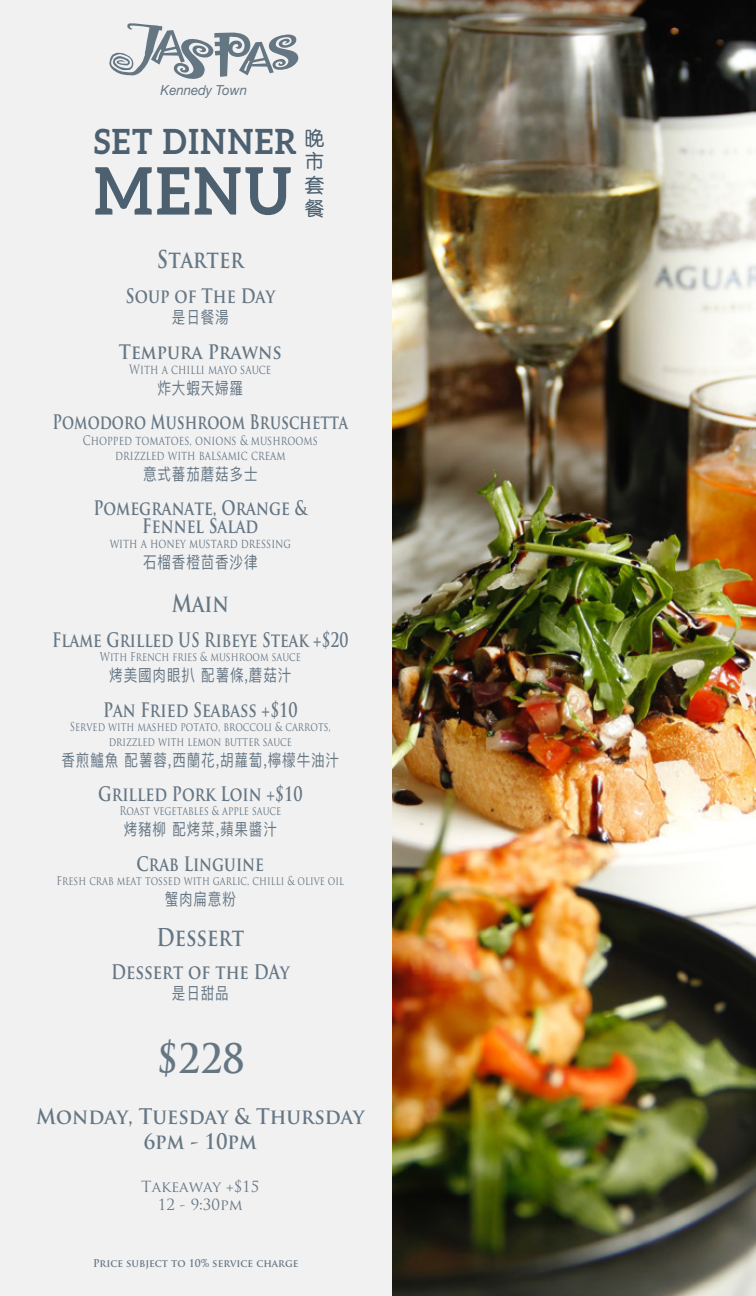
<style>
.page{position:relative;width:756px;height:1296px;background:#f1f1f2}
.page>*{position:absolute;margin:0;border:0;box-sizing:border-box;transform-origin:0 0}
.t1{font:700 65.55px "Aleo";color:#4c6070;scale:.92 1}
.t2{font:700 39.6px "Trajan Pro";color:#4c6070;scale:.93 1}
.t3{font:700 34.95px "Aleo";letter-spacing:.05em;color:#4c6070;scale:.92 1}
.t4{font:700 24px "Trajan Pro";color:#4c6070;scale:.82 1}
.t5{font:700 21px/25.2px "Trajan Pro";color:#4c6070;text-align:center;scale:.92 1}
.t6{font:700 19.65px "Trajan Pro";color:#4c6070;scale:.82 1}
.t7{font:700 19.5px/17.4px "Trajan Pro";color:#4c6070;text-align:center;scale:.79 1}
.t8{font:700 19.5px "Trajan Pro";color:#4c6070;scale:.77 1}
.t9{font:700 19.5px "Trajan Pro";color:#4c6070;scale:.75 1}
.t10{font:700 19.5px "Trajan Pro";color:#4c6070;scale:.88 1}
.t11{font:700 19.5px "Trajan Pro";color:#4c6070;scale:.82 1}
.t12{font:19.5px/23.4px "ST Yuanti TC Regular";color:#4c6070;text-align:justify}
.t13{font:16.65px "Ping Fang HK";letter-spacing:.06em;color:#4c6070;scale:.82 1}
.t14{font:15px/18px "Trajan Pro";color:#4c6070;text-align:center}
.t15{font:italic 13.95px "Helvetica Neue LT Std";color:#4c6070;scale:.95 1}
.t16{font:12.75px/15.3px "Trajan Pro";color:#4c6070;text-align:center;scale:.78 1}
.t17{font:12px/14.4px "Trajan Pro";color:#4c6070;text-align:center;scale:.78 1}
.t18{font:700 10.5px "Trajan Pro";color:#4c6070;scale:.95 1}
</style>
<div class="page">
<svg style="left:109px;top:23px;width:189px;height:56px"></svg>
<img style="left:393px;top:0;width:363px;height:1296px">
<p class="t15" style="left:161px;top:81px;width:93px">Kennedy Town</p>
<h3 class="t3" style="left:94px;top:120px;width:222px">SET DINNER</h3>
<h1 class="t1" style="left:94px;top:151px;width:216px">MENU</h1>
<h3 class="t12" style="left:305px;top:125px;width:21px">晚市套餐</h3>
<h3 class="t4" style="left:157px;top:244px;width:107px">Starter</h3>
<h3 class="t11" style="left:126px;top:284px;width:184px">Soup of The Day</h3>
<h3 class="t13" style="left:172px;top:307px;width:71px">是日餐湯</h3>
<h3 class="t10" style="left:119px;top:339px;width:187px">Tempura Prawns</h3>
<p class="t16" style="left:129px;top:361px;width:184px">With a chilli mayo sauce</p>
<h3 class="t13" style="left:157px;top:378px;width:106px">炸大蝦天婦羅</h3>
<h3 class="t9" style="left:53px;top:410px;width:396px">Pomodoro Mushroom Bruschetta</h3>
<p class="t16" style="left:83px;top:432px;width:303px">Chopped tomatoes, onions &amp; mushrooms drizzled with balsamic cream</p>
<h3 class="t13" style="left:143px;top:464px;width:141px">意式蕃茄蘑菇多士</h3>
<h3 class="t7" style="left:93px;top:500px;width:272px">Pomegranate, Orange &amp;<br>Fennel Salad</h3>
<p class="t16" style="left:110px;top:536px;width:234px">with a honey mustard dressing</p>
<h3 class="t13" style="left:143px;top:552px;width:141px">石榴香橙茴香沙律</h3>
<h3 class="t4" style="left:172px;top:588px;width:71px">Main</h3>
<h3 class="t8" style="left:52px;top:628px;width:386px">Flame Grilled US Ribeye Steak +$20</h3>
<p class="t17" style="left:100px;top:650px;width:259px">With French fries &amp; mushroom sauce</p>
<h3 class="t13" style="left:109px;top:665px;width:224px">烤美國肉眼扒 配薯條,蘑菇汁</h3>
<h3 class="t7" style="left:103px;top:701px;width:248px">Pan Fried Seabass +$10</h3>
<p class="t17" style="left:70px;top:720px;width:336px">Served with mashed potato, broccoli &amp; carrots, drizzled with lemon butter sauce</p>
<h3 class="t13" style="left:62px;top:749px;width:340px">香煎鱸魚 配薯蓉,西蘭花,胡蘿蔔,檸檬牛油汁</h3>
<h3 class="t7" style="left:98px;top:785px;width:260px">Grilled Pork Loin +$10</h3>
<p class="t17" style="left:119px;top:804px;width:209px">Roast vegetables &amp; apple sauce</p>
<h3 class="t13" style="left:124px;top:819px;width:189px">烤豬柳 配烤菜,蘋果醬汁</h3>
<h3 class="t7" style="left:137px;top:855px;width:163px">Crab Linguine</h3>
<p class="t17" style="left:57px;top:874px;width:370px">Fresh crab meat tossed with garlic, chilli &amp; olive oil</p>
<h3 class="t13" style="left:165px;top:889px;width:89px">蟹肉扁意粉</h3>
<h3 class="t4" style="left:156px;top:922px;width:109px">Dessert</h3>
<h3 class="t6" style="left:111px;top:959px;width:219px">Dessert of the DAy</h3>
<h3 class="t13" style="left:172px;top:983px;width:71px">是日甜品</h3>
<h2 class="t2" style="left:156px;top:1034px;width:96px">$228</h2>
<h3 class="t5" style="left:36px;top:1104px;width:358px">Monday, Tuesday &amp; Thursday<br>6pm - 10pm</h3>
<p class="t14" style="left:141px;top:1177px;width:120px">Takeaway +$15<br>12 - 9:30pm</p>
<p class="t18" style="left:93px;top:1257px;width:218px">Price subject to 10% service charge</p>
</div>
